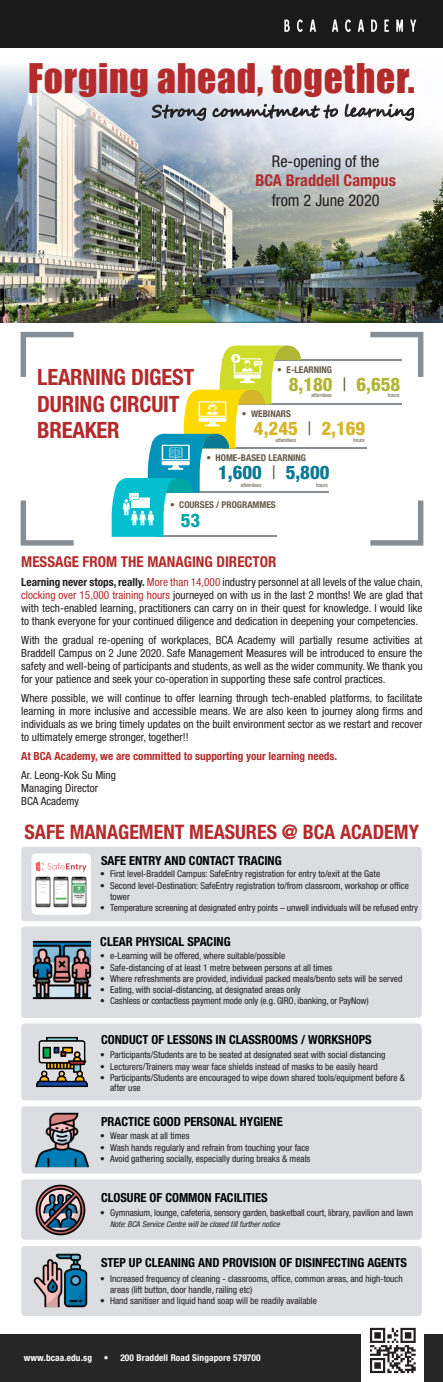
<style>
.page{position:relative;width:443px;height:1382px;background:#fff}
.page>*{position:absolute;margin:0;border:0;box-sizing:border-box;transform-origin:0 0}
.t1{font:37.5px "Impact";letter-spacing:.02em;color:#b32b2b}
.t2{font:700 condensed 22.5px/26.2px "Helvetica Neue LT Std";letter-spacing:-.01em;color:#b32b2b}
.t3{font:700 condensed 20px "Helvetica Neue LT Std";color:#b32b2b}
.t4{font:800 condensed 18.75px "Helvetica Neue LT Std";color:#d6b529}
.t5{font:800 condensed 18.75px "Helvetica Neue LT Std";color:#b0b536}
.t6{font:800 condensed 18.75px "Helvetica Neue LT Std";color:#087894}
.t7{font:800 condensed 18.75px "Helvetica Neue LT Std";color:#00a6a6}
.t8{font:700 condensed 16.25px/19.5px "Helvetica Neue LT Std";color:#b32b2b;text-align:center}
.t9{font:16.25px "Segoe Script";letter-spacing:-.03em;color:#231f20}
.t10{font:condensed 16.25px "Helvetica Neue LT Std";color:#231f20}
.t11{font:700 condensed 15px "Helvetica Neue LT Std";color:#b32b2b}
.t12{font:700 condensed 12.5px "Helvetica Neue LT Std";color:#000}
.t13{font:condensed 11.25px/13.1px "Helvetica Neue LT Std";color:#231f20;text-align:justify}
.t14{font:700 condensed 11.25px "Helvetica Neue LT Std";color:#b32b2b}
.t15{font:condensed 9.38px/11.2px "Helvetica Neue LT Std";color:#231f20}
.t16{font:700 condensed 9.38px "Helvetica Neue LT Std";color:#635947}
.t17{font:700 condensed 9.38px "Helvetica Neue LT Std";letter-spacing:.01em;color:#fff}
.t18{font:italic condensed 8.12px "Helvetica Neue LT Std";color:#231f20}
.t19{font:condensed 5.62px "Helvetica Neue LT Std";color:#635947}
.s1{font-weight:400;color:#231f20}
.s2{font-weight:400;color:#635947}
.s3{font-weight:700}
.s4{color:#b32b2b}
</style>
<div class="page">
<div style="left:0;top:1334px;width:443px;height:48px;background:#262626"></div>
<img style="left:0;top:67px;width:443px;height:255px">
<div style="left:0;top:0;width:443px;height:48px;background:#1a1a1a"></div>
<svg style="left:284px;top:20px;width:6px;height:12px"></svg>
<svg style="left:297px;top:19px;width:6px;height:13px"></svg>
<svg style="left:310px;top:20px;width:6px;height:12px"></svg>
<svg style="left:332px;top:20px;width:6px;height:12px"></svg>
<svg style="left:345px;top:19px;width:6px;height:13px"></svg>
<svg style="left:358px;top:20px;width:6px;height:12px"></svg>
<svg style="left:371px;top:20px;width:6px;height:12px"></svg>
<svg style="left:384px;top:20px;width:5px;height:12px"></svg>
<svg style="left:396px;top:20px;width:7px;height:12px"></svg>
<svg style="left:410px;top:20px;width:6px;height:12px"></svg>
<img style="left:362px;top:1327px;width:61px;height:55px">
<svg style="left:152px;top:104px;width:54px;height:17px"></svg>
<svg style="left:213px;top:104px;width:125px;height:14px;background:#a8a9ae"></svg>
<svg style="left:345px;top:104px;width:69px;height:17px"></svg>
<hr style="left:223px;top:359px;width:179px;height:1px;background:#878f96">
<hr style="left:223px;top:403px;width:179px;height:1px;background:#878f96">
<hr style="left:223px;top:447px;width:144px;height:1px;background:#878f96">
<hr style="left:164px;top:491px;width:165px;height:2px;background:#878f96">
<svg style="left:112px;top:345px;width:189px;height:192px"></svg>
<svg style="left:370px;top:332px;width:53px;height:45px"></svg>
<svg style="left:21px;top:500px;width:53px;height:46px"></svg>
<svg style="left:21px;top:332px;width:53px;height:45px"></svg>
<svg style="left:370px;top:500px;width:53px;height:46px"></svg>
<div style="left:21px;top:847px;width:401px;height:74px;background:#dbdde0;border-radius:4px"></div>
<div style="left:21px;top:926px;width:401px;height:92px;background:#dbdde0;border-radius:4px"></div>
<div style="left:21px;top:1106px;width:401px;height:67px;background:#dbdde0;border-radius:4px"></div>
<div style="left:21px;top:1023px;width:401px;height:77px;background:#dbdde0;border-radius:4px"></div>
<img style="left:36px;top:1036px;width:52px;height:52px">
<img style="left:34px;top:1112px;width:56px;height:56px">
<div style="left:32px;top:853px;width:59px;height:62px;background:#fff;border-radius:5px"></div>
<img style="left:32px;top:854px;width:59px;height:59px">
<img style="left:32px;top:940px;width:60px;height:60px">
<div style="left:21px;top:1246px;width:401px;height:70px;background:#dbdde0;border-radius:4px"></div>
<img style="left:33px;top:1253px;width:55px;height:55px">
<div style="left:21px;top:1179px;width:401px;height:61px;background:#dbdde0;border-radius:4px"></div>
<img style="left:35px;top:1184px;width:51px;height:52px">
<p class="t1" style="left:28px;top:50px;width:388px">Forging ahead, together.</p>
<p class="t9" style="left:152px;top:98px;width:264px">Strong commitment to learning</p>
<p class="t10" style="left:272px;top:151px;width:109px">Re-opening of the</p>
<p class="t8" style="left:255px;top:170px;width:142px">BCA Braddell Campus <span class="s1">from 2 June 2020</span></p>
<p class="t2" style="left:37px;top:364px;width:159px">LEARNING DIGEST<br>DURING CIRCUIT</p>
<p class="t2" style="left:37px;top:417px;width:84px">BREAKER</p>
<p class="t16" style="left:277px;top:364px;width:56px">• E-LEARNING</p>
<p class="t19" style="left:311px;top:392px;width:22px">attendees</p>
<p class="t19" style="left:388px;top:392px;width:13px">hours</p>
<p class="t5" style="left:289px;top:372px;width:113px">8,180 <span class="s2">|</span> 6,658</p>
<p class="t16" style="left:242px;top:408px;width:51px">• WEBINARS</p>
<p class="t19" style="left:276px;top:437px;width:22px">attendees</p>
<p class="t19" style="left:353px;top:437px;width:13px">hours</p>
<p class="t4" style="left:254px;top:417px;width:113px">4,245 <span class="s2">|</span> 2,169</p>
<p class="t16" style="left:206px;top:452px;width:101px">• HOME-BASED LEARNING</p>
<p class="t19" style="left:241px;top:482px;width:22px">attendees</p>
<p class="t19" style="left:316px;top:482px;width:13px">hours</p>
<p class="t6" style="left:218px;top:461px;width:113px">1,600 <span class="s2">|</span> 5,800</p>
<p class="t16" style="left:170px;top:499px;width:107px">• COURSES / PROGRAMMES</p>
<p class="t7" style="left:181px;top:509px;width:21px">53</p>
<p class="t11" style="left:21px;top:553px;width:257px">MESSAGE FROM THE MANAGING DIRECTOR</p>
<p class="t13" style="left:21px;top:575px;width:403px"><span class="s3">Learning never stops, really.</span> <span class="s4">More than 14,000</span> industry personnel at all levels of the value chain, <span class="s4">clocking over 15,000 training hours</span> journeyed on with us in the last 2 months! We are glad that with tech-enabled learning, practitioners can carry on in their quest for knowledge. I would like to thank everyone for your continued diligence and dedication in deepening your competencies.</p>
<p class="t13" style="left:21px;top:633px;width:403px">With the gradual re-opening of workplaces, BCA Academy will partially resume activities at Braddell Campus on 2 June 2020. Safe Management Measures will be introduced to ensure the safety and well-being of participants and students, as well as the wider community. We thank you for your patience and seek your co-operation in supporting these safe control practices.</p>
<p class="t13" style="left:21px;top:691px;width:403px">Where possible, we will continue to offer learning through tech-enabled platforms, to facilitate learning in more inclusive and accessible means. We are also keen to journey along firms and individuals as we bring timely updates on the built environment sector as we restart and recover to ultimately emerge stronger, together!!</p>
<p class="t14" style="left:21px;top:749px;width:317px">At BCA Academy, we are committed to supporting your learning needs.</p>
<p class="t13" style="left:21px;top:768px;width:96px">Ar. Leong-Kok Su Ming</p>
<p class="t13" style="left:21px;top:781px;width:78px">Managing Director</p>
<p class="t13" style="left:21px;top:795px;width:59px">BCA Academy</p>
<p class="t3" style="left:25px;top:819px;width:396px">SAFE MANAGEMENT MEASURES @ BCA ACADEMY</p>
<p class="t12" style="left:101px;top:853px;width:182px">SAFE ENTRY AND CONTACT TRACING</p>
<p class="t15" style="left:100px;top:868px;width:282px">• First level-Braddell Campus: SafeEntry registration for entry to/exit at the Gate</p>
<p class="t15" style="left:110px;top:880px;width:300px;text-indent:-10px">• Second level-Destination: SafeEntry registration to/from classroom, workshop or office tower</p>
<p class="t15" style="left:100px;top:902px;width:319px">• Temperature screening at designated entry points – unwell individuals will be refused entry</p>
<p class="t15" style="left:100px;top:950px;width:187px">• e-Learning will be offered, where suitable/possible</p>
<p class="t15" style="left:100px;top:962px;width:234px">• Safe-distancing of at least 1 metre between persons at all times</p>
<p class="t15" style="left:100px;top:973px;width:304px">• Where refreshments are provided, individual packed meals/bento sets will be served</p>
<p class="t15" style="left:100px;top:984px;width:202px">• Eating, with social-distancing, at designated areas only</p>
<p class="t15" style="left:100px;top:995px;width:270px">• Cashless or contactless payment mode only (e.g. GIRO, ibanking, or PayNow)</p>
<p class="t12" style="left:100px;top:934px;width:132px">CLEAR PHYSICAL SPACING</p>
<p class="t12" style="left:101px;top:1032px;width:272px">CONDUCT OF LESSONS IN CLASSROOMS / WORKSHOPS</p>
<p class="t15" style="left:100px;top:1049px;width:287px">• Participants/Students are to be seated at designated seat with social distancing</p>
<p class="t15" style="left:100px;top:1060px;width:279px">• Lecturers/Trainers may wear face shields instead of masks to be easily heard</p>
<p class="t15" style="left:110px;top:1072px;width:296px;line-height:10px;text-indent:-10px">• Participants/Students are encouraged to wipe down shared tools/equipment before &amp; after use</p>
<p class="t12" style="left:101px;top:1114px;width:183px">PRACTICE GOOD PERSONAL HYGIENE</p>
<p class="t15" style="left:100px;top:1130px;width:91px">• Wear mask at all times</p>
<p class="t15" style="left:100px;top:1142px;width:211px">• Wash hands regularly and refrain from touching your face</p>
<p class="t15" style="left:100px;top:1153px;width:212px">• Avoid gathering socially, especially during breaks &amp; meals</p>
<p class="t12" style="left:101px;top:1190px;width:168px">CLOSURE OF COMMON FACILITIES</p>
<p class="t15" style="left:100px;top:1207px;width:315px">• Gymnasium, lounge, cafeteria, sensory garden, basketball court, library, pavilion and lawn</p>
<p class="t18" style="left:110px;top:1219px;width:171px">Note: BCA Service Centre will be closed till further notice</p>
<p class="t12" style="left:101px;top:1255px;width:307px">STEP UP CLEANING AND PROVISION OF DISINFECTING AGENTS</p>
<p class="t15" style="left:110px;top:1273px;width:294px;text-indent:-10px">• Increased frequency of cleaning - classrooms, office, common areas, and high-touch areas (lift button, door handle, railing etc)</p>
<p class="t15" style="left:100px;top:1295px;width:218px">• Hand sanitiser and liquid hand soap will be readily available</p>
<p class="t17" style="left:24px;top:1352px;width:70px">www.bcaa.edu.sg</p>
<p class="t17" style="left:104px;top:1352px;width:158px">• 200 Braddell Road Singapore 579700</p>
</div>
